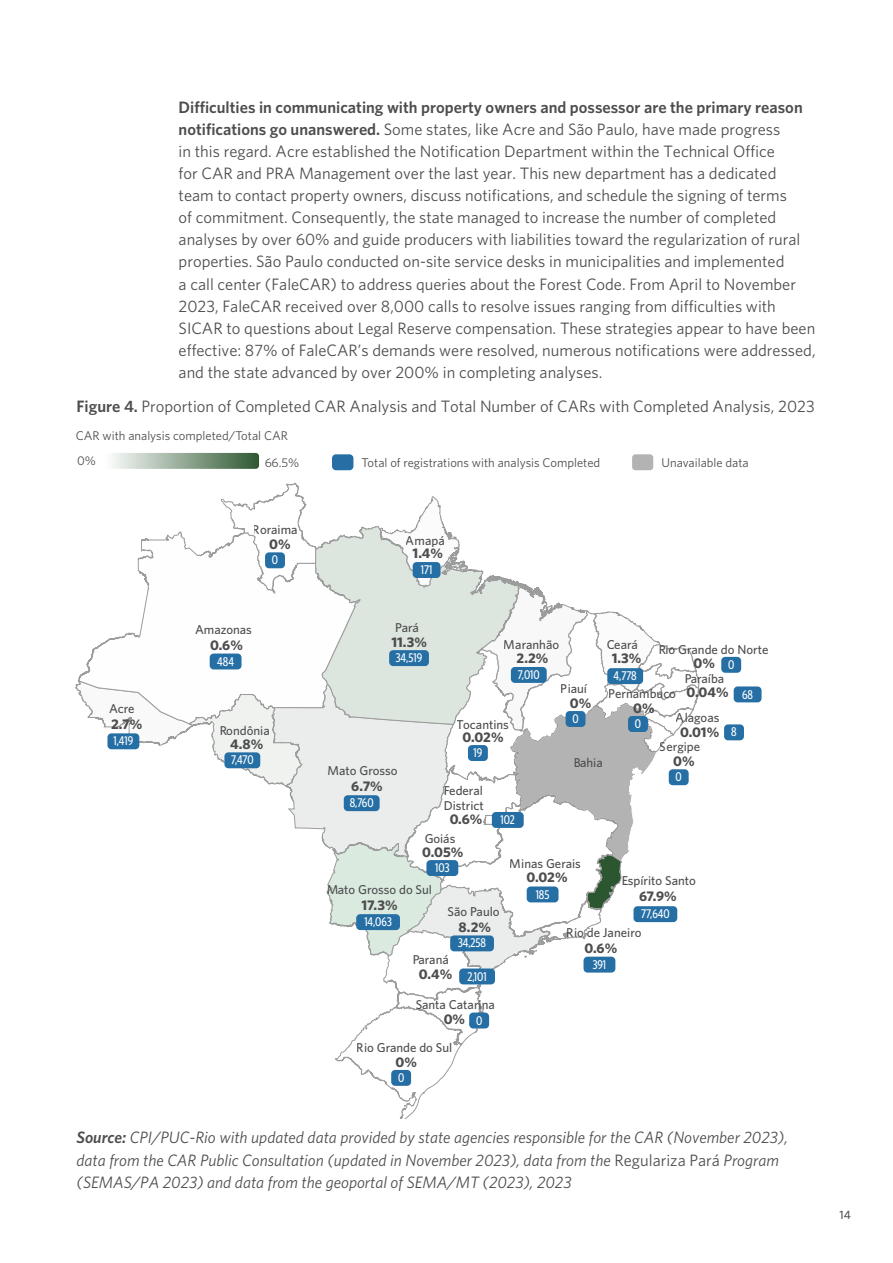
<style>
.page{position:relative;width:893px;height:1263px;background:#fff}
.page>*{position:absolute;margin:0;border:0;box-sizing:border-box;transform-origin:0 0}
.t1{font:16.5px/22px "Whitney";color:#4d4d4f}
.t2{font:italic 16.5px/22.5px "Whitney";color:#4d4d4f}
.t3{font:italic 15.45px/18.6px "Whitney";color:#4d4d4f}
.t4{font:700 14.1px/29.4px "Whitney";letter-spacing:-.005em;color:#4d4d4f;text-align:center}
.t5{font:500 12.9px/15.5px "Whitney";color:#4d4d4f}
.t6{font:12.6px "Whitney";color:#4d4d4f}
.t7{font:500 12.6px "Whitney Condensed";color:#fff}
.t8{font:500 12px "Whitney";color:#4d4d4f}
.s1{font-weight:600}
.s2{font-style:normal}
</style>
<div class="page">
<svg style="left:75px;top:482px;width:625px;height:636px"></svg>
<svg style="left:112px;top:453px;width:147px;height:16px;background:#93a894"></svg>
<div style="left:632px;top:454px;width:21px;height:16px;background:#b3b3b3;border-radius:3px"></div>
<div style="left:344px;top:795px;width:36px;height:16px;background:#266fa5;border-radius:4px"></div>
<div style="left:107px;top:733px;width:32px;height:16px;background:#266fa5;border-radius:4px"></div>
<div style="left:224px;top:752px;width:36px;height:16px;background:#266fa5;border-radius:4px"></div>
<div style="left:210px;top:653px;width:32px;height:16px;background:#266fa5;border-radius:4px"></div>
<div style="left:265px;top:552px;width:20px;height:16px;background:#266fa5;border-radius:4px"></div>
<div style="left:413px;top:562px;width:27px;height:16px;background:#266fa5;border-radius:4px"></div>
<div style="left:389px;top:650px;width:40px;height:16px;background:#266fa5;border-radius:4px"></div>
<div style="left:511px;top:667px;width:36px;height:16px;background:#266fa5;border-radius:4px"></div>
<div style="left:468px;top:745px;width:20px;height:16px;background:#266fa5;border-radius:4px"></div>
<div style="left:492px;top:812px;width:32px;height:16px;background:#266fa5;border-radius:4px"></div>
<div style="left:426px;top:860px;width:32px;height:16px;background:#266fa5;border-radius:4px"></div>
<div style="left:356px;top:914px;width:44px;height:16px;background:#266fa5;border-radius:4px"></div>
<div style="left:459px;top:968px;width:36px;height:16px;background:#266fa5;border-radius:4px"></div>
<div style="left:469px;top:1012px;width:20px;height:16px;background:#266fa5;border-radius:4px"></div>
<div style="left:391px;top:1070px;width:20px;height:16px;background:#266fa5;border-radius:4px"></div>
<div style="left:583px;top:957px;width:32px;height:15px;background:#266fa5;border-radius:4px"></div>
<div style="left:633px;top:906px;width:44px;height:16px;background:#266fa5;border-radius:4px"></div>
<div style="left:450px;top:935px;width:44px;height:16px;background:#266fa5;border-radius:4px"></div>
<div style="left:527px;top:886px;width:31px;height:16px;background:#266fa5;border-radius:4px"></div>
<div style="left:566px;top:711px;width:19px;height:16px;background:#266fa5;border-radius:4px"></div>
<div style="left:669px;top:769px;width:20px;height:16px;background:#266fa5;border-radius:4px"></div>
<div style="left:628px;top:716px;width:20px;height:16px;background:#266fa5;border-radius:4px"></div>
<div style="left:724px;top:724px;width:20px;height:16px;background:#266fa5;border-radius:4px"></div>
<div style="left:734px;top:686px;width:27px;height:16px;background:#266fa5;border-radius:4px"></div>
<div style="left:721px;top:657px;width:20px;height:16px;background:#266fa5;border-radius:4px"></div>
<div style="left:607px;top:668px;width:36px;height:16px;background:#266fa5;border-radius:4px"></div>
<div style="left:332px;top:454px;width:21px;height:16px;background:#266fa5;border-radius:4px"></div>
<p class="t1" style="left:179px;top:96px;width:638px"><span class="s1">Difficulties in communicating with property owners and possessor are the primary reason notifications go unanswered.</span> Some states, like Acre and São Paulo, have made progress<br>in this regard. Acre established the Notification Department within the Technical Office<br>for CAR and PRA Management over the last year. This new department has a dedicated team to contact property owners, discuss notifications, and schedule the signing of terms<br>of commitment. Consequently, the state managed to increase the number of completed analyses by over 60% and guide producers with liabilities toward the regularization of rural properties. São Paulo conducted on-site service desks in municipalities and implemented<br>a call center (FaleCAR) to address queries about the Forest Code. From April to November 2023, FaleCAR received over 8,000 calls to resolve issues ranging from difficulties with SICAR to questions about Legal Reserve compensation. These strategies appear to have been effective: 87% of FaleCAR’s demands were resolved, numerous notifications were addressed, and the state advanced by over 200% in completing analyses.</p>
<p class="t1" style="left:77px;top:395px;width:740px"><span class="s1">Figure 4.</span> Proportion of Completed CAR Analysis and Total Number of CARs with Completed Analysis, 2023</p>
<p class="t6" style="left:76px;top:427px;width:214px">CAR with analysis completed/Total CAR</p>
<p class="t6" style="left:77px;top:452px;width:20px">0%</p>
<p class="t6" style="left:264px;top:454px;width:36px">66.5%</p>
<p class="t6" style="left:662px;top:454px;width:89px">Unavailable data</p>
<p class="t6" style="left:362px;top:454px;width:240px">Total of registrations with analysis Completed</p>
<p class="t5" style="left:253px;top:522px;width:46px">Roraima</p>
<p class="t4" style="left:269px;top:529px;width:23px">0%</p>
<p class="t7" style="left:272px;top:552px;width:8px">0</p>
<p class="t5" style="left:406px;top:532px;width:40px">Amapá</p>
<p class="t4" style="left:413px;top:538px;width:32px">1.4%</p>
<p class="t7" style="left:421px;top:562px;width:13px">171</p>
<p class="t5" style="left:195px;top:621px;width:58px">Amazonas</p>
<p class="t5" style="left:395px;top:619px;width:25px">Pará</p>
<p class="t5" style="left:109px;top:701px;width:27px">Acre</p>
<p class="t4" style="left:111px;top:709px;width:33px">2.7%</p>
<p class="t7" style="left:114px;top:733px;width:21px">1,419</p>
<p class="t4" style="left:210px;top:630px;width:34px">0.6%</p>
<p class="t7" style="left:217px;top:653px;width:18px">484</p>
<p class="t5" style="left:219px;top:723px;width:52px">Rondônia</p>
<p class="t4" style="left:230px;top:729px;width:35px">4.8%</p>
<p class="t7" style="left:231px;top:752px;width:24px">7,470</p>
<p class="t4" style="left:391px;top:627px;width:37px">11.3%</p>
<p class="t7" style="left:396px;top:650px;width:28px">34,519</p>
<p class="t5" style="left:328px;top:762px;width:71px">Mato Grosso</p>
<p class="t4" style="left:351px;top:771px;width:33px">6.7%</p>
<p class="t7" style="left:350px;top:795px;width:25px">8,760</p>
<p class="t5" style="left:606px;top:636px;width:33px">Ceará</p>
<p class="t5" style="left:504px;top:636px;width:57px">Maranhão</p>
<p class="t5" style="left:658px;top:642px;width:112px">Rio Grande do Norte</p>
<p class="t5" style="left:684px;top:671px;width:42px">Paraíba</p>
<p class="t5" style="left:676px;top:709px;width:45px">Alagoas</p>
<p class="t4" style="left:612px;top:643px;width:31px">1.3%</p>
<p class="t4" style="left:686px;top:648px;width:44px">0%<br>0.04%</p>
<p class="t4" style="left:673px;top:718px;width:47px;line-height:28.3px;text-align:left;text-indent:7px">0.01%<br>0%</p>
<p class="t4" style="left:517px;top:643px;width:33px">2.2%</p>
<p class="t7" style="left:728px;top:657px;width:8px">0</p>
<p class="t7" style="left:518px;top:667px;width:24px">7,010</p>
<p class="t7" style="left:614px;top:668px;width:25px">4,778</p>
<p class="t5" style="left:561px;top:680px;width:28px">Piauí</p>
<p class="t5" style="left:609px;top:686px;width:69px">Pernambuco</p>
<p class="t7" style="left:742px;top:686px;width:13px">68</p>
<p class="t4" style="left:570px;top:688px;width:23px">0%</p>
<p class="t4" style="left:633px;top:693px;width:23px">0%</p>
<p class="t7" style="left:572px;top:711px;width:8px">0</p>
<p class="t7" style="left:635px;top:716px;width:8px">0</p>
<p class="t5" style="left:457px;top:717px;width:54px">Tocantins</p>
<p class="t7" style="left:731px;top:724px;width:7px">8</p>
<p class="t4" style="left:462px;top:722px;width:43px">0.02%</p>
<p class="t5" style="left:660px;top:738px;width:42px">Sergipe</p>
<p class="t7" style="left:473px;top:745px;width:10px">19</p>
<p class="t5" style="left:573px;top:754px;width:31px">Bahia</p>
<p class="t5" style="left:444px;top:782px;width:42px">Federal<br>District</p>
<p class="t7" style="left:676px;top:769px;width:8px">0</p>
<p class="t4" style="left:450px;top:804px;width:34px">0.6%</p>
<p class="t4" style="left:422px;top:837px;width:43px">0.05%</p>
<p class="t5" style="left:424px;top:830px;width:32px">Goiás</p>
<p class="t7" style="left:501px;top:812px;width:16px">102</p>
<p class="t7" style="left:435px;top:860px;width:16px">103</p>
<p class="t5" style="left:326px;top:882px;width:107px">Mato Grosso do Sul</p>
<p class="t4" style="left:361px;top:890px;width:38px">17.3%</p>
<p class="t7" style="left:364px;top:914px;width:29px">14,063</p>
<p class="t5" style="left:447px;top:904px;width:54px">São Paulo</p>
<p class="t4" style="left:459px;top:912px;width:34px">8.2%</p>
<p class="t7" style="left:458px;top:935px;width:30px">34,258</p>
<p class="t5" style="left:510px;top:856px;width:73px">Minas Gerais</p>
<p class="t4" style="left:526px;top:862px;width:43px">0.02%</p>
<p class="t7" style="left:536px;top:886px;width:15px">185</p>
<p class="t5" style="left:621px;top:873px;width:76px">Espírito Santo</p>
<p class="t4" style="left:639px;top:881px;width:39px">67.9%</p>
<p class="t7" style="left:641px;top:906px;width:30px">77,640</p>
<p class="t5" style="left:567px;top:924px;width:76px">Rio de Janeiro</p>
<p class="t4" style="left:584px;top:933px;width:34px">0.6%</p>
<p class="t5" style="left:412px;top:952px;width:38px">Paraná</p>
<p class="t4" style="left:419px;top:959px;width:35px">0.4%</p>
<p class="t4" style="left:444px;top:1004px;width:23px">0%</p>
<p class="t7" style="left:467px;top:968px;width:21px">2,101</p>
<p class="t7" style="left:476px;top:1012px;width:8px">0</p>
<p class="t5" style="left:415px;top:997px;width:81px">Santa Catarina</p>
<p class="t7" style="left:593px;top:956px;width:15px">391</p>
<p class="t5" style="left:357px;top:1039px;width:97px">Rio Grande do Sul</p>
<p class="t4" style="left:395px;top:1047px;width:23px">0%</p>
<p class="t7" style="left:398px;top:1070px;width:8px">0</p>
<p class="t2" style="left:77px;top:1126px;width:713px"><span class="s1">Source:</span> CPI/PUC-Rio with updated data provided by state agencies responsible for the CAR (November 2023), data from the CAR Public Consultation (updated in November 2023), data from the <span class="s2">Regulariza Pará</span> Program (SEMAS/PA 2023) and data from the geoportal of SEMA/MT (2023), 2023</p>
<p class="t3" style="left:76px;top:1157px;width:612px">from the CAR Public Consultation (updated in November 2023), data from the <span class="s2">Regulariza Pará</span> portal (SEMAS/PA 2023) and data from the SEMA/MT geoportal (2023), 2023</p>
<p class="t8" style="left:839px;top:1207px;width:13px">14</p>
</div>
